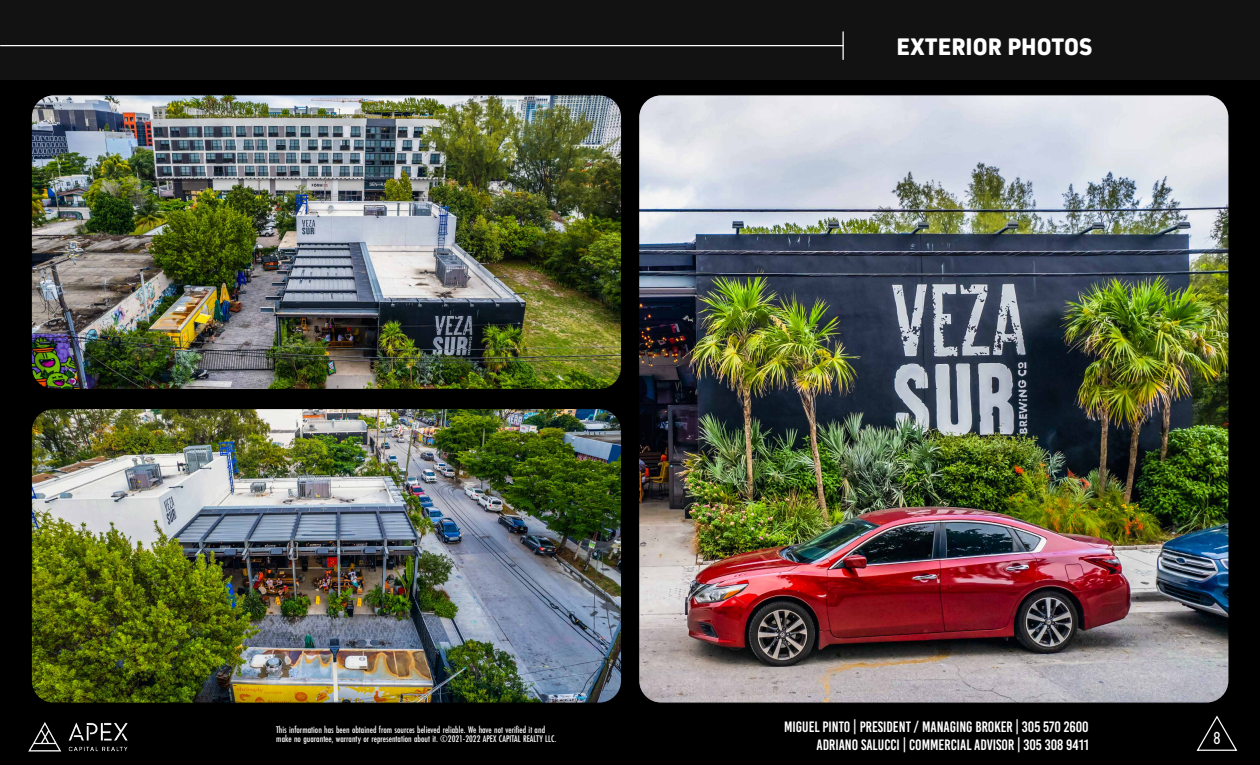
<style>
.page{position:relative;width:1260px;height:765px;background:#000}
.page>*{position:absolute;margin:0;border:0;box-sizing:border-box;transform-origin:0 0}
.t1{font:800 25px "Kiro";color:#fff}
.t2{font:condensed 17.5px "DIN2014";color:#fff}
.t3{font:15px/17.5px "Bebas Kai";color:#fff;text-align:right}
.t4{font:500 10px/8.8px "Futura PT Cond";color:#fff}
</style>
<div class="page">
<img style="left:33px;top:410px;width:587px;height:292px">
<img style="left:33px;top:96px;width:587px;height:292px">
<img style="left:640px;top:96px;width:588px;height:606px">
<div style="left:0;top:0;width:1260px;height:79px;background:#121212"></div>
<hr style="left:0;top:45px;width:844px;height:1px;background:#fff">
<hr style="left:842px;top:31px;width:2px;height:29px;background:#fff">
<img style="left:28px;top:722px;width:100px;height:29px">
<svg style="left:1196px;top:715px;width:42px;height:36px"></svg>
<h1 class="t1" style="left:897px;top:32px;width:197px">EXTERIOR PHOTOS</h1>
<p class="t4" style="left:276px;top:725px;width:282px">This information has been obtained from sources believed reliable. We have not verified it and make no guarantee, warranty or representation about it. ©2021-2022 APEX CAPITAL REALTY LLC.</p>
<h3 class="t3" style="left:784px;top:719px;width:306px">MIGUEL PINTO | PRESIDENT / MANAGING BROKER | 305 570 2600<br>ADRIANO SALUCCI | COMMERCIAL ADVISOR | 305 308 9411</h3>
<h2 class="t2" style="left:1213px;top:726px;width:9px">8</h2>
</div>
